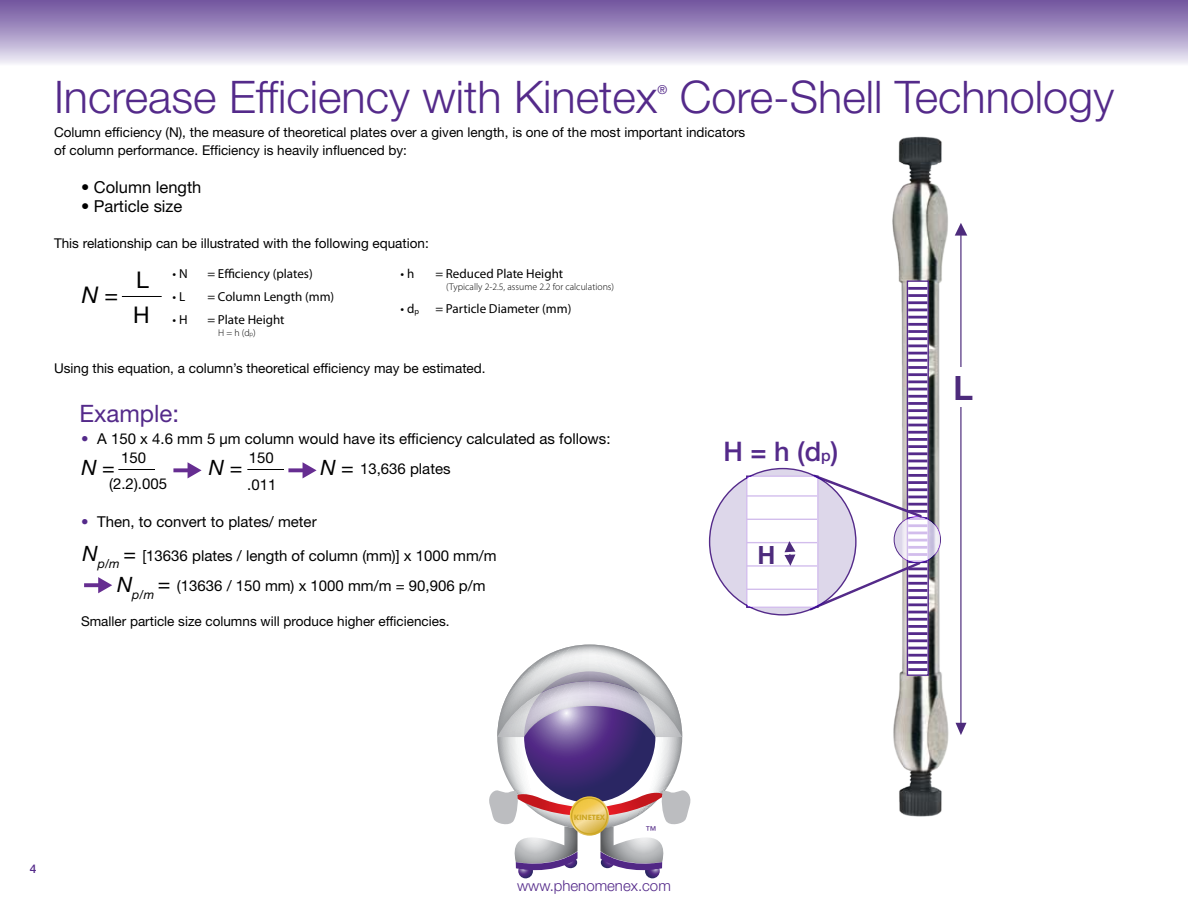
<style>
.page{position:relative;width:1188px;height:918px;background:#fff}
.page>*{position:absolute;margin:0;border:0;box-sizing:border-box;transform-origin:0 0}
.t1{font:300 45px "Helvetica Neue LT Std";color:#542a8a}
.t2{font:700 33.45px "Arial";color:#4d2b7c}
.t3{font:500 27px "Helvetica Neue LT Std";color:#542a8a}
.t4{font:700 25.05px "Arial";color:#4d2b7c}
.t5{font:24px "Helvetica Neue LT Std";color:#542a8a}
.t6{font:23.1px "Helvetica Neue LT Std";color:#010101}
.t7{font:italic 23.1px "Helvetica Neue LT Std";color:#010101}
.t8{font:italic 21.15px "Helvetica Neue LT Std";color:#010101}
.t9{font:16.5px "Helvetica Neue LT Std";color:#000}
.t10{font:15px/30.3px "Helvetica Neue LT Std";color:#000}
.t11{font:300 15px "Helvetica Neue LT Std";color:#542a8a}
.t12{font:13.5px/18px "Helvetica Neue LT Std";color:#000}
.t13{font:13.05px "Myriad Pro";color:#000}
.t14{font:12.3px "Helvetica Neue LT Std";color:#542a8a}
.t15{font:500 12px "Helvetica Neue LT Std";color:#542a8a}
.t16{font:10.95px "Helvetica Neue LT Std";color:#512785}
.t17{font:300 9.75px "Myriad Pro";color:#000}
.t18{font:700 7.35px "Futura BT";letter-spacing:-.02em;color:#cea825}
.s1{font-style:normal}
.s2{font-size:6.6px}
.s3{font-weight:800;font-stretch:expanded;color:#542a8a}
.s4{font-style:italic;font-size:21.15px;color:#010101}
.s5{font-size:21.15px;color:#010101}
.s6{font-size:15.75px}
</style>
<div class="page">
<div style="left:0;top:0;width:1188px;height:66px;background:linear-gradient(to bottom,#6b4d9b,#efedf7)"></div>
<hr style="left:122px;top:296px;width:39px;height:1px;background:#010101">
<svg style="left:84px;top:577px;width:28px;height:16px"></svg>
<hr style="left:119px;top:469px;width:36px;height:1px;background:#010101">
<hr style="left:248px;top:469px;width:36px;height:1px;background:#010101">
<svg style="left:173px;top:462px;width:29px;height:16px"></svg>
<svg style="left:288px;top:462px;width:29px;height:16px"></svg>
<svg style="left:489px;top:645px;width:202px;height:234px"></svg>
<svg style="left:570px;top:796px;width:39px;height:40px"></svg>
<div style="left:571px;top:798px;width:37px;height:36px;border:1px solid #cea825;border-radius:50%"></div>
<img style="left:853px;top:136px;width:115px;height:681px">
<svg style="left:909px;top:282px;width:18px;height:392px"></svg>
<div style="left:907px;top:280px;width:22px;height:396px;border:1px solid #542a8a"></div>
<hr style="left:908px;top:287px;width:19px;height:3px;background:#542a8a">
<hr style="left:908px;top:294px;width:19px;height:3px;background:#542a8a">
<hr style="left:908px;top:301px;width:19px;height:3px;background:#542a8a">
<svg style="left:908px;top:309px;width:19px;height:2px"></svg>
<hr style="left:908px;top:316px;width:19px;height:3px;background:#542a8a">
<hr style="left:908px;top:323px;width:19px;height:3px;background:#542a8a">
<hr style="left:908px;top:330px;width:19px;height:3px;background:#542a8a">
<hr style="left:908px;top:337px;width:19px;height:3px;background:#542a8a">
<svg style="left:908px;top:345px;width:19px;height:9px"></svg>
<hr style="left:908px;top:359px;width:19px;height:3px;background:#542a8a">
<hr style="left:908px;top:366px;width:19px;height:3px;background:#542a8a">
<hr style="left:908px;top:373px;width:19px;height:3px;background:#542a8a">
<hr style="left:908px;top:380px;width:19px;height:3px;background:#542a8a">
<svg style="left:908px;top:388px;width:19px;height:2px"></svg>
<hr style="left:908px;top:395px;width:19px;height:3px;background:#542a8a">
<hr style="left:908px;top:402px;width:19px;height:3px;background:#542a8a">
<hr style="left:908px;top:409px;width:19px;height:3px;background:#542a8a">
<hr style="left:908px;top:416px;width:19px;height:3px;background:#542a8a">
<svg style="left:908px;top:424px;width:19px;height:2px"></svg>
<hr style="left:908px;top:431px;width:19px;height:3px;background:#542a8a">
<hr style="left:908px;top:438px;width:19px;height:3px;background:#542a8a">
<hr style="left:908px;top:445px;width:19px;height:3px;background:#542a8a">
<hr style="left:908px;top:452px;width:19px;height:3px;background:#542a8a">
<svg style="left:908px;top:460px;width:19px;height:2px"></svg>
<hr style="left:908px;top:467px;width:19px;height:3px;background:#542a8a">
<hr style="left:908px;top:618px;width:19px;height:3px;background:#542a8a">
<hr style="left:908px;top:625px;width:19px;height:3px;background:#542a8a">
<hr style="left:908px;top:632px;width:19px;height:3px;background:#542a8a">
<hr style="left:908px;top:639px;width:19px;height:3px;background:#542a8a">
<svg style="left:908px;top:647px;width:19px;height:2px"></svg>
<hr style="left:908px;top:654px;width:19px;height:3px;background:#542a8a">
<hr style="left:908px;top:661px;width:19px;height:3px;background:#542a8a">
<hr style="left:908px;top:668px;width:19px;height:3px;background:#542a8a">
<svg style="left:894px;top:516px;width:47px;height:47px"></svg>
<div style="left:894px;top:516px;width:47px;height:47px;border:1px solid #542a8a;border-radius:50%"></div>
<svg style="left:812px;top:474px;width:115px;height:44px"></svg>
<svg style="left:808px;top:561px;width:119px;height:52px"></svg>
<svg style="left:955px;top:223px;width:12px;height:512px"></svg>
<div style="left:953px;top:367px;width:20px;height:40px;background:#fff"></div>
<svg style="left:710px;top:469px;width:146px;height:146px"></svg>
<svg style="left:785px;top:541px;width:10px;height:25px"></svg>
<h1 class="t1" style="left:54px;top:69px;width:605px">Increase Efficiency with Kinetex</h1>
<p class="t14" style="left:657px;top:82px;width:11px">®</p>
<h1 class="t1" style="left:680px;top:69px;width:436px">Core-Shell Technology</h1>
<p class="t12" style="left:54px;top:123px;width:693px">Column efficiency (N), the measure of theoretical plates over a given length, is one of the most important indicators of column performance. Efficiency is heavily influenced by:</p>
<p class="t9" style="left:81px;top:177px;width:122px">• Column length</p>
<p class="t9" style="left:81px;top:197px;width:103px">• Particle size</p>
<p class="t12" style="left:54px;top:234px;width:376px">This relationship can be illustrated with the following equation:</p>
<h3 class="t7" style="left:82px;top:281px;width:38px">N <span class="s1">=</span></h3>
<h3 class="t6" style="left:136px;top:266px;width:14px">L</h3>
<h3 class="t6" style="left:133px;top:301px;width:18px">H</h3>
<p class="t13" style="left:173px;top:266px;width:17px">• N</p>
<p class="t13" style="left:207px;top:266px;width:107px">= Efficiency (plates)</p>
<p class="t13" style="left:173px;top:289px;width:14px">• L</p>
<p class="t13" style="left:207px;top:289px;width:128px">= Column Length (mm)</p>
<p class="t13" style="left:173px;top:312px;width:16px">• H</p>
<p class="t13" style="left:207px;top:312px;width:79px">= Plate Height</p>
<p class="t17" style="left:218px;top:326px;width:39px">H = h (d<span class="s2">p</span>)</p>
<p class="t13" style="left:401px;top:266px;width:15px">• h</p>
<p class="t13" style="left:435px;top:266px;width:129px">= Reduced Plate Height</p>
<p class="t17" style="left:446px;top:281px;width:170px">(Typically 2-2.5, assume 2.2 for calculations)</p>
<p class="t13" style="left:401px;top:300px;width:172px">• d<sub>p</sub> = Particle Diameter (mm)</p>
<p class="t12" style="left:54px;top:359px;width:433px">Using this equation, a column’s theoretical efficiency may be estimated.</p>
<h3 class="t5" style="left:80px;top:399px;width:101px">Example:</h3>
<p class="t10" style="left:81px;top:424px;width:531px"><span class="s3">•</span> A 150 x 4.6 mm 5 µm column would have its efficiency calculated as follows:</p>
<p class="t10" style="left:109px;top:444px;width:59px;line-height:26.5px;text-align:center">150 (2.2).005</p>
<h3 class="t8" style="left:81px;top:455px;width:35px">N <span class="s1">=</span></h3>
<h3 class="t8" style="left:209px;top:455px;width:35px">N <span class="s1">=</span></h3>
<p class="t10" style="left:249px;top:442px;width:27px">150</p>
<p class="t10" style="left:247px;top:469px;width:31px">.011</p>
<p class="t10" style="left:320px;top:453px;width:132px"><span class="s4">N</span> <span class="s5">=</span> 13,636 plates</p>
<p class="t10" style="left:81px;top:506px;width:237px"><span class="s3">•</span> Then, to convert to plates/ meter</p>
<p class="t10" style="left:117px;top:540px;width:381px;text-indent:-35px"><span class="s4">N</span><sub>p/m</sub> <span class="s5">=</span> [13636 plates / length of column (mm)] x 1000 mm/m<br><span class="s4">N</span><sub>p/m</sub> <span class="s5">=</span> (13636 / 150 mm) x 1000 mm/m = 90,906 p/m</p>
<p class="t12" style="left:81px;top:612px;width:370px">Smaller particle size columns will produce higher efficiencies.</p>
<h3 class="t3" style="left:724px;top:435px;width:116px">H = h (d<span class="s6">p</span>)</h3>
<h3 class="t4" style="left:758px;top:541px;width:20px">H</h3>
<h2 class="t2" style="left:953px;top:369px;width:22px">L</h2>
<p class="t15" style="left:30px;top:861px;width:8px">4</p>
<p class="t18" style="left:574px;top:812px;width:33px">KINETEX</p>
<p class="t16" style="left:645px;top:824px;width:12px">™</p>
<p class="t11" style="left:517px;top:877px;width:155px">www.phenomenex.com</p>
</div>
